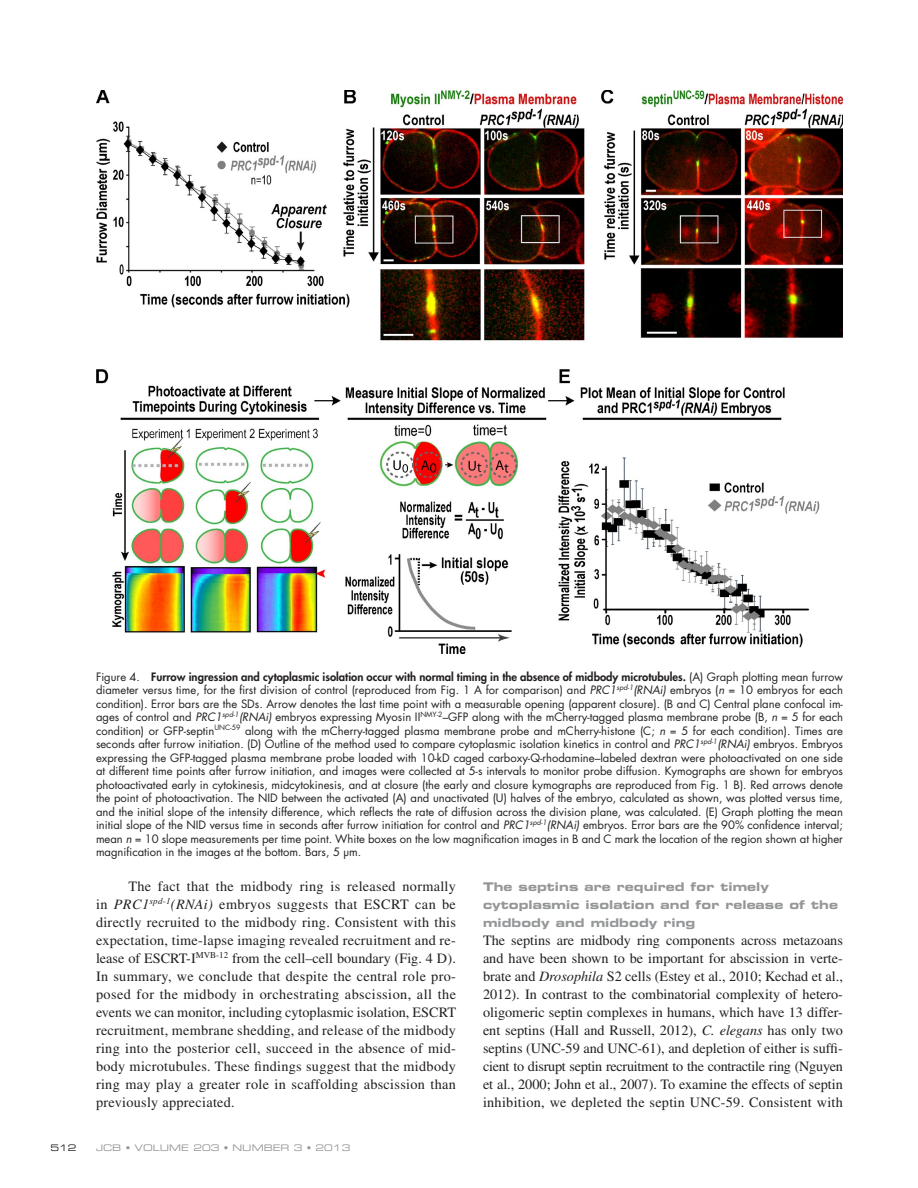
<style>
.page{position:relative;width:918px;height:1188px;background:#fff}
.page>*{position:absolute;margin:0;border:0;box-sizing:border-box;transform-origin:0 0}
.t1{font:14.25px/18px "Times LT Std";letter-spacing:.02em;color:#231f20;text-align:justify}
.t2{font:12px/18px "Eurostile LT Std Bold Ex 2";letter-spacing:.005em;color:#949698}
.t3{font:11.25px/13.5px "Futura Std";color:#231f20;text-align:justify}
.t4{font:9px "Eurostile LT Std Ex 2";color:#949698}
.t5{font:9px "Eurostile LT Std Ex 2";color:#231f20}
.s1{font-weight:800}
.s2{font-style:italic}
</style>
<div class="page">
<img style="left:96px;top:90px;width:747px;height:564px">
<p class="t3" style="left:96px;top:670px;width:749px">Figure 4. <span class="s1">Furrow ingression and cytoplasmic isolation occur with normal timing in the absence of midbody microtubules.</span> (A) Graph plotting mean furrow diameter versus time, for the first division of control (reproduced from Fig. 1 A for comparison) and <span class="s2">PRC1</span><sup>spd-1</sup><span class="s2">(RNAi)</span> embryos (<span class="s2">n</span> = 10 embryos for each condition). Error bars are the SDs. Arrow denotes the last time point with a measurable opening (apparent closure). (B and C) Central plane confocal im&shy;ages of control and <span class="s2">PRC1</span><sup>spd-1</sup><span class="s2">(RNAi)</span> embryos expressing Myosin II<sup>NMY-2</sup>–GFP along with the mCherry-tagged plasma membrane probe (B, <span class="s2">n</span> = 5 for each condition) or GFP-septin<sup>UNC-59</sup> along with the mCherry-tagged plasma membrane probe and mCherry-histone (C; <span class="s2">n</span> = 5 for each condition). Times are seconds after furrow initiation. (D) Outline of the method used to compare cytoplasmic isolation kinetics in control and <span class="s2">PRC1</span><sup>spd-1</sup><span class="s2">(RNAi)</span> embryos. Embryos expressing the GFP-tagged plasma membrane probe loaded with 10-kD caged carboxy-Q-rhodamine–labeled dextran were photoactivated on one side at different time points after furrow initiation, and images were collected at 5-s intervals to monitor probe diffusion. Kymographs are shown for embryos photoactivated early in cytokinesis, midcytokinesis, and at closure (the early and closure kymographs are reproduced from Fig. 1 B). Red arrows denote the point of photoactivation. The NID between the activated (A) and unactivated (U) halves of the embryo, calculated as shown, was plotted versus time, and the initial slope of the intensity difference, which reflects the rate of diffusion across the division plane, was calculated. (E) Graph plotting the mean initial slope of the NID versus time in seconds after furrow initiation for control and <span class="s2">PRC1</span><sup>spd-1</sup><span class="s2">(RNAi)</span> embryos. Error bars are the 90% confidence interval; mean <span class="s2">n</span> = 10 slope measurements per time point. White boxes on the low magnification images in B and C mark the location of the region shown at higher magnification in the images at the bottom. Bars, 5 µm.</p>
<p class="t1" style="left:96px;top:878px;width:362px;text-indent:32px">The fact that the midbody ring is released normally in <span class="s2">PRC1</span><sup>spd-1</sup><span class="s2">(RNAi)</span> embryos suggests that ESCRT can be directly recruited to the midbody ring. Consistent with this expectation, time-lapse imaging revealed recruitment and re&shy;lease of ESCRT-I<sup>MVB-12</sup> from the cell–cell boundary (Fig. 4 D).<br>In summary, we conclude that despite the central role pro&shy;posed for the midbody in orchestrating abscission, all the events we can monitor, including cytoplasmic isolation, ESCRT recruitment, membrane shedding, and release of the midbody ring into the posterior cell, succeed in the absence of mid&shy;body microtubules. These findings suggest that the midbody ring may play a greater role in scaffolding abscission than previously appreciated.</p>
<p class="t5" style="left:50px;top:1142px;width:28px">512</p>
<p class="t4" style="left:96px;top:1142px;width:256px">JCB • VOLUME 203 • NUMBER 3 • 2013</p>
<p class="t2" style="left:483px;top:877px;width:357px">The septins are required for timely cytoplasmic isolation and for release of the midbody and midbody ring</p>
<p class="t1" style="left:483px;top:931px;width:362px">The septins are midbody ring components across metazoans and have been shown to be important for abscission in verte&shy;brate and <span class="s2">Drosophila</span> S2 cells (Estey et al., 2010; Kechad et al., 2012). In contrast to the combinatorial complexity of hetero&shy;oligomeric septin complexes in humans, which have 13 differ&shy;ent septins (Hall and Russell, 2012), <span class="s2">C. elegans</span> has only two septins (UNC-59 and UNC-61), and depletion of either is suffi&shy;cient to disrupt septin recruitment to the contractile ring (Nguyen et al., 2000; John et al., 2007). To examine the effects of septin inhibition, we depleted the septin UNC-59. Consistent with</p>
</div>
